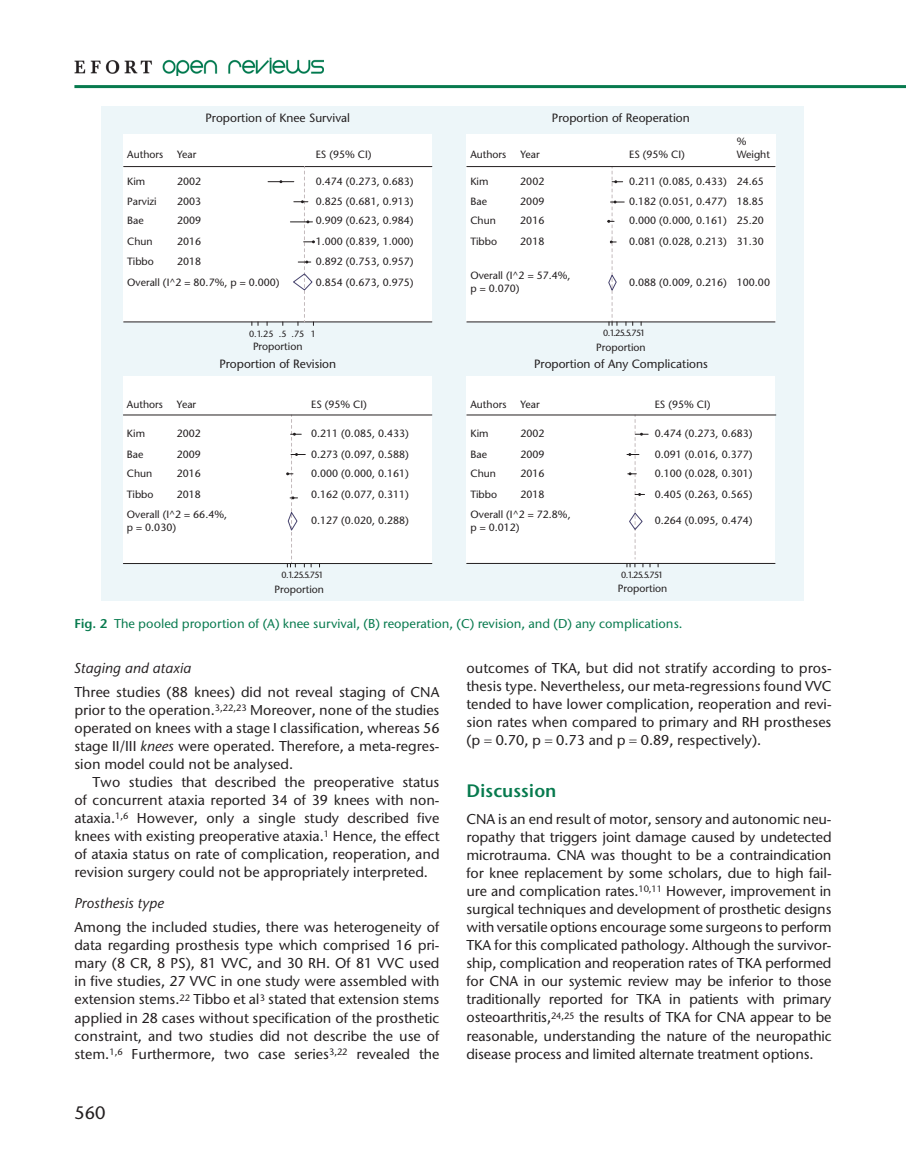
<style>
.page{position:relative;width:906px;height:1170px;background:#fff}
.page>*{position:absolute;margin:0;border:0;box-sizing:border-box;transform-origin:0 0}
.t1{font:600 18px "Stone Sans ITC Pro";color:#077a4e}
.t2{font:500 18px "Stone Sans ITC Pro";color:#231f20}
.t3{font:500 14.25px/18px "Stone Sans ITC Pro";color:#231f20;text-align:justify}
.t4{font:italic 500 14.25px "Stone Sans ITC Pro";color:#231f20}
.t5{font:500 12.75px "Stone Sans ITC Pro";color:#077a4e}
.t6{font:500 12px "Stone Sans Std";color:#231f20}
.t7{font:500 10.5px/19.4px "Stone Sans Std";color:#231f20}
.t8{font:500 9px "Stone Sans Std";letter-spacing:-.055em;color:#231f20}
.s1{font-weight:600}
.s2{font-style:italic}
</style>
<div class="page">
<img style="left:74px;top:57px;width:250px;height:19px">
<hr style="left:74px;top:85px;width:832px;height:3px;background:#077a4e">
<div style="left:102px;top:106px;width:702px;height:495px;background:#edf6f9"></div>
<div style="left:124px;top:134px;width:308px;height:188px;background:#fff"></div>
<div style="left:466px;top:134px;width:309px;height:188px;background:#fff"></div>
<div style="left:124px;top:376px;width:308px;height:187px;background:#fff"></div>
<div style="left:467px;top:376px;width:308px;height:187px;background:#fff"></div>
<hr style="left:124px;top:166px;width:308px;height:1px;background:#231f20">
<hr style="left:124px;top:321px;width:308px;height:1px;background:#231f20">
<svg style="left:252px;top:322px;width:7px;height:3px"></svg>
<svg style="left:267px;top:166px;width:48px;height:159px"></svg>
<svg style="left:287px;top:273px;width:330px;height:258px"></svg>
<svg style="left:626px;top:415px;width:25px;height:152px"></svg>
<hr style="left:467px;top:166px;width:308px;height:1px;background:#231f20">
<hr style="left:467px;top:321px;width:308px;height:1px;background:#231f20">
<svg style="left:607px;top:166px;width:19px;height:159px"></svg>
<hr style="left:123px;top:414px;width:309px;height:1px;background:#231f20">
<hr style="left:123px;top:563px;width:309px;height:1px;background:#231f20">
<svg style="left:286px;top:415px;width:19px;height:152px"></svg>
<hr style="left:467px;top:414px;width:309px;height:1px;background:#231f20">
<hr style="left:467px;top:563px;width:308px;height:1px;background:#231f20">
<p class="t6" style="left:205px;top:111px;width:146px">Proportion of Knee Survival</p>
<p class="t7" style="left:127px;top:145px;width:37px">Authors</p>
<p class="t7" style="left:177px;top:145px;width:21px">Year</p>
<p class="t7" style="left:316px;top:145px;width:57px">ES (95% CI)</p>
<p class="t7" style="left:127px;top:171px;width:20px">Kim</p>
<p class="t7" style="left:177px;top:171px;width:26px">2002</p>
<p class="t7" style="left:316px;top:171px;width:99px">0.474 (0.273, 0.683)</p>
<p class="t7" style="left:127px;top:192px;width:31px">Parvizi</p>
<p class="t7" style="left:177px;top:192px;width:26px">2003</p>
<p class="t7" style="left:127px;top:211px;width:18px">Bae</p>
<p class="t7" style="left:177px;top:211px;width:26px">2009</p>
<p class="t7" style="left:127px;top:232px;width:27px">Chun</p>
<p class="t7" style="left:177px;top:232px;width:26px">2016</p>
<p class="t7" style="left:127px;top:251px;width:154px;line-height:20.5px">Tibbo<br>Overall (I^2 = 80.7%, p = 0.000)</p>
<p class="t7" style="left:316px;top:192px;width:99px">0.825 (0.681, 0.913)<br>0.909 (0.623, 0.984)</p>
<p class="t7" style="left:316px;top:231px;width:99px;line-height:20.4px;text-align:justify">1.000 (0.839, 1.000)<br>0.892 (0.753, 0.957)<br>0.854 (0.673, 0.975)</p>
<p class="t7" style="left:177px;top:252px;width:26px">2018</p>
<p class="t8" style="left:249px;top:328px;width:68px">0.1.25 .5 .75 1</p>
<p class="t7" style="left:253px;top:337px;width:51px">Proportion</p>
<p class="t6" style="left:219px;top:356px;width:118px">Proportion of Revision</p>
<p class="t7" style="left:127px;top:395px;width:37px">Authors</p>
<p class="t7" style="left:177px;top:395px;width:21px">Year</p>
<p class="t7" style="left:311px;top:395px;width:57px">ES (95% CI)</p>
<p class="t7" style="left:127px;top:424px;width:20px">Kim</p>
<p class="t7" style="left:177px;top:424px;width:26px">2002</p>
<p class="t7" style="left:311px;top:424px;width:99px">0.211 (0.085, 0.433)</p>
<p class="t7" style="left:127px;top:444px;width:18px">Bae</p>
<p class="t7" style="left:177px;top:444px;width:26px">2009</p>
<p class="t7" style="left:127px;top:463px;width:27px">Chun</p>
<p class="t7" style="left:177px;top:463px;width:26px">2016</p>
<p class="t7" style="left:127px;top:484px;width:28px">Tibbo</p>
<p class="t7" style="left:311px;top:444px;width:99px">0.273 (0.097, 0.588)<br>0.000 (0.000, 0.161)</p>
<p class="t7" style="left:311px;top:484px;width:99px">0.162 (0.077, 0.311)</p>
<p class="t7" style="left:311px;top:511px;width:99px">0.127 (0.020, 0.288)</p>
<p class="t7" style="left:127px;top:484px;width:102px;line-height:20.1px;text-indent:50px">2018<br>Overall (I^2 = 66.4%,</p>
<p class="t7" style="left:127px;top:517px;width:51px">p = 0.030)</p>
<p class="t6" style="left:552px;top:111px;width:139px">Proportion of Reoperation</p>
<p class="t7" style="left:470px;top:145px;width:37px">Authors</p>
<p class="t7" style="left:520px;top:145px;width:21px">Year</p>
<p class="t7" style="left:629px;top:145px;width:57px">ES (95% CI)</p>
<p class="t7" style="left:737px;top:134px;width:35px;line-height:13.5px">%<br>Weight</p>
<p class="t7" style="left:470px;top:171px;width:20px">Kim</p>
<p class="t7" style="left:520px;top:171px;width:26px">2002</p>
<p class="t7" style="left:737px;top:171px;width:29px;line-height:19.8px;text-align:justify;text-indent:-108px">0.211 (0.085, 0.433) 24.65<br>18.85<br>25.20</p>
<p class="t7" style="left:737px;top:232px;width:29px">31.30</p>
<p class="t7" style="left:737px;top:272px;width:35px">100.00</p>
<p class="t7" style="left:629px;top:192px;width:99px">0.182 (0.051, 0.477)<br>0.000 (0.000, 0.161)</p>
<p class="t7" style="left:629px;top:232px;width:99px">0.081 (0.028, 0.213)</p>
<p class="t7" style="left:629px;top:272px;width:99px">0.088 (0.009, 0.216)</p>
<p class="t7" style="left:470px;top:192px;width:18px">Bae</p>
<p class="t7" style="left:520px;top:192px;width:26px">2009</p>
<p class="t7" style="left:470px;top:211px;width:27px">Chun</p>
<p class="t7" style="left:520px;top:211px;width:26px">2016</p>
<p class="t7" style="left:470px;top:232px;width:28px">Tibbo</p>
<p class="t7" style="left:520px;top:232px;width:26px">2018</p>
<p class="t7" style="left:470px;top:268px;width:102px;line-height:13.5px">Overall (I^2 = 57.4%, p = 0.070)</p>
<p class="t8" style="left:603px;top:327px;width:44px">0.1.25.5.751</p>
<p class="t7" style="left:596px;top:337px;width:51px">Proportion</p>
<p class="t6" style="left:534px;top:356px;width:175px">Proportion of Any Complications</p>
<p class="t7" style="left:470px;top:395px;width:37px">Authors</p>
<p class="t7" style="left:520px;top:395px;width:21px">Year</p>
<p class="t7" style="left:654px;top:395px;width:57px">ES (95% CI)</p>
<p class="t7" style="left:470px;top:424px;width:20px">Kim</p>
<p class="t7" style="left:520px;top:424px;width:26px">2002</p>
<p class="t7" style="left:654px;top:424px;width:99px">0.474 (0.273, 0.683)</p>
<p class="t7" style="left:470px;top:444px;width:18px">Bae</p>
<p class="t7" style="left:520px;top:444px;width:26px">2009</p>
<p class="t7" style="left:470px;top:463px;width:27px">Chun</p>
<p class="t7" style="left:520px;top:463px;width:26px">2016</p>
<p class="t7" style="left:470px;top:484px;width:28px">Tibbo</p>
<p class="t7" style="left:654px;top:444px;width:99px">0.091 (0.016, 0.377)<br>0.100 (0.028, 0.301)</p>
<p class="t7" style="left:654px;top:484px;width:99px">0.405 (0.263, 0.565)</p>
<p class="t7" style="left:654px;top:511px;width:99px">0.264 (0.095, 0.474)</p>
<p class="t7" style="left:470px;top:484px;width:102px;line-height:20.1px;text-indent:50px">2018<br>Overall (I^2 = 72.8%,</p>
<p class="t7" style="left:470px;top:517px;width:51px">p = 0.012)</p>
<p class="t8" style="left:621px;top:569px;width:44px">0.1.25.5.751</p>
<p class="t7" style="left:618px;top:579px;width:51px">Proportion</p>
<p class="t5" style="left:74px;top:616px;width:609px"><span class="s1">Fig. 2</span> The pooled proportion of (A) knee survival, (B) reoperation, (C) revision, and (D) any complications.</p>
<p class="t8" style="left:281px;top:569px;width:44px">0.1.25.5.751</p>
<p class="t7" style="left:274px;top:579px;width:51px">Proportion</p>
<p class="t4" style="left:74px;top:659px;width:119px">Staging and ataxia</p>
<p class="t3" style="left:74px;top:682px;width:366px">Three studies (88 knees) did not reveal staging of CNA prior to the operation.<sup>3,22,23</sup> Moreover, none of the studies operated on knees with a stage I classification, whereas 56 stage II/III <span class="s2">knees</span> were operated. Therefore, a meta-regres&shy;sion model could not be analysed.</p>
<p class="t3" style="left:74px;top:772px;width:366px;text-indent:18px">Two studies that described the preoperative status of concurrent ataxia reported 34 of 39 knees with non&shy;ataxia.<sup>1,6</sup> However, only a single study described five knees with existing preoperative ataxia.<sup>1</sup> Hence, the effect of ataxia status on rate of complication, reoperation, and revision surgery could not be appropriately interpreted.</p>
<p class="t4" style="left:74px;top:894px;width:91px">Prosthesis type</p>
<p class="t3" style="left:74px;top:918px;width:366px">Among the included studies, there was heterogeneity of data regarding prosthesis type which comprised 16 pri&shy;mary (8 CR, 8 PS), 81 VVC, and 30 RH. Of 81 VVC used in five studies, 27 VVC in one study were assembled with extension stems.<sup>22</sup> Tibbo et al<sup>3</sup> stated that extension stems applied in 28 cases without specification of the prosthetic constraint, and two studies did not describe the use of stem.<sup>1,6</sup> Furthermore, two case series<sup>3,22</sup> revealed the</p>
<p class="t2" style="left:74px;top:1101px;width:32px">560</p>
<p class="t3" style="left:466px;top:658px;width:366px">outcomes of TKA, but did not stratify according to pros&shy;thesis type. Nevertheless, our meta-regressions found VVC tended to have lower complication, reoperation and revi&shy;sion rates when compared to primary and RH prostheses (p 0.70, p 0.73 and p 0.89, respectively).</p>
<p class="t1" style="left:466px;top:779px;width:92px">Discussion</p>
<p class="t3" style="left:466px;top:810px;width:366px">CNA is an end result of motor, sensory and autonomic neu&shy;ropathy that triggers joint damage caused by undetected microtrauma. CNA was thought to be a contraindication for knee replacement by some scholars, due to high fail&shy;ure and complication rates.<sup>10,11</sup> However, improvement in surgical techniques and development of prosthetic designs with versatile options encourage some surgeons to perform TKA for this complicated pathology. Although the survivor&shy;ship, complication and reoperation rates of TKA performed for CNA in our systemic review may be inferior to those traditionally reported for TKA in patients with primary osteoarthritis,<sup>24,25</sup> the results of TKA for CNA appear to be reasonable, understanding the nature of the neuropathic disease process and limited alternate treatment options.</p>
</div>
